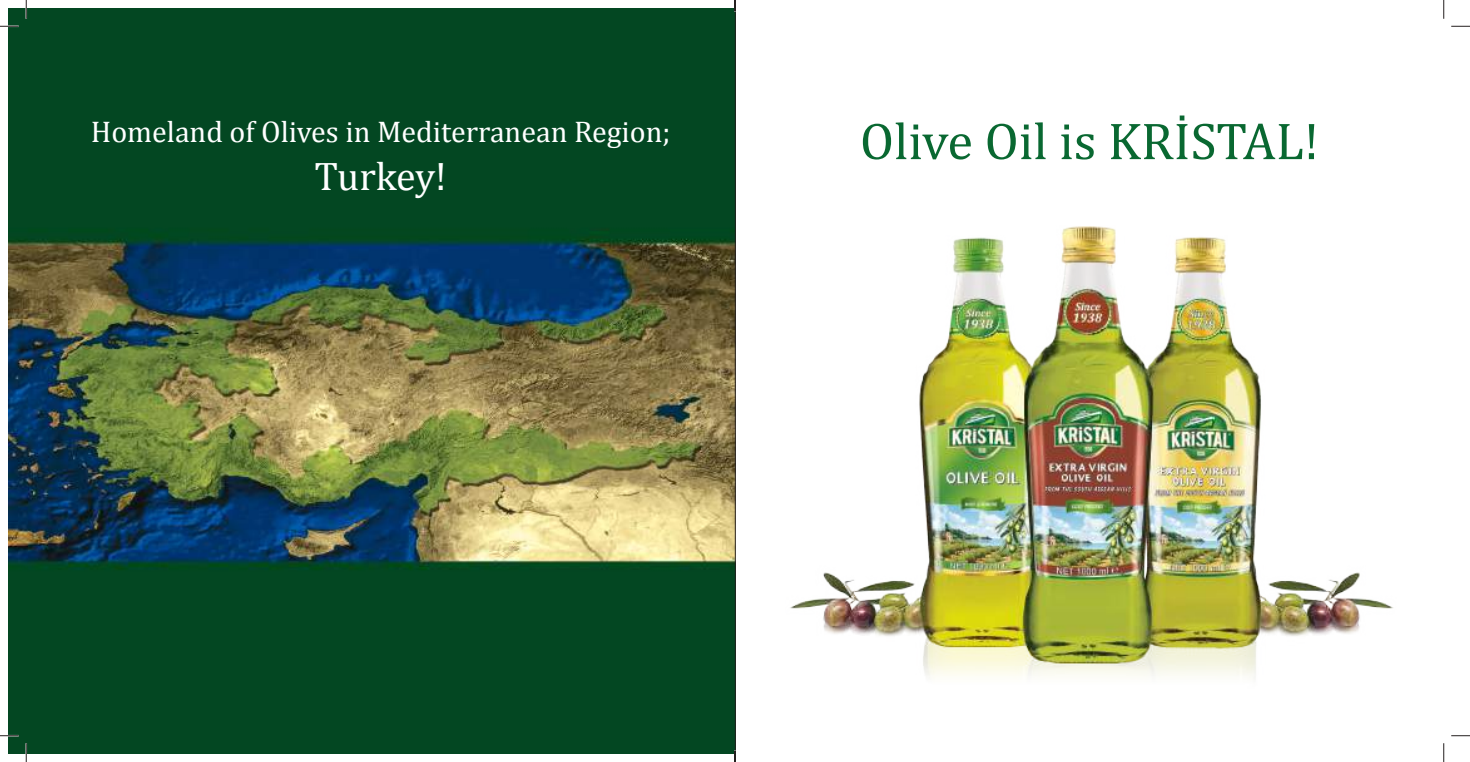
<style>
.page{position:relative;width:1470px;height:762px;background:#fff}
.page>*{position:absolute;margin:0;border:0;box-sizing:border-box;transform-origin:0 0}
.t1{font:52.5px "Cambria";color:#096831}
.t2{font:40px "Cambria";letter-spacing:-.01em;color:#fff}
.t3{font:30px "Cambria";color:#fff}
</style>
<div class="page">
<img style="left:9px;top:9px;width:726px;height:744px">
<img style="left:790px;top:226px;width:603px;height:453px">
<hr style="left:735px;top:9px;width:1px;height:744px;background:#241f1f">
<svg style="left:0;top:25px;width:19px;height:2px"></svg>
<svg style="left:1451px;top:25px;width:19px;height:2px"></svg>
<svg style="left:0;top:734px;width:19px;height:2px"></svg>
<svg style="left:1451px;top:735px;width:19px;height:1px"></svg>
<svg style="left:25px;top:0;width:2px;height:19px"></svg>
<svg style="left:25px;top:742px;width:2px;height:19px"></svg>
<svg style="left:1443px;top:0;width:1px;height:19px"></svg>
<svg style="left:1443px;top:743px;width:1px;height:18px"></svg>
<svg style="left:734px;top:0;width:2px;height:11px"></svg>
<svg style="left:734px;top:750px;width:2px;height:11px"></svg>
<p class="t3" style="left:91px;top:114px;width:581px">Homeland of Olives in Mediterranean Region;</p>
<h2 class="t2" style="left:314px;top:152px;width:134px">Turkey!</h2>
<h1 class="t1" style="left:860px;top:110px;width:461px">Olive Oil is KRİSTAL!</h1>
</div>
